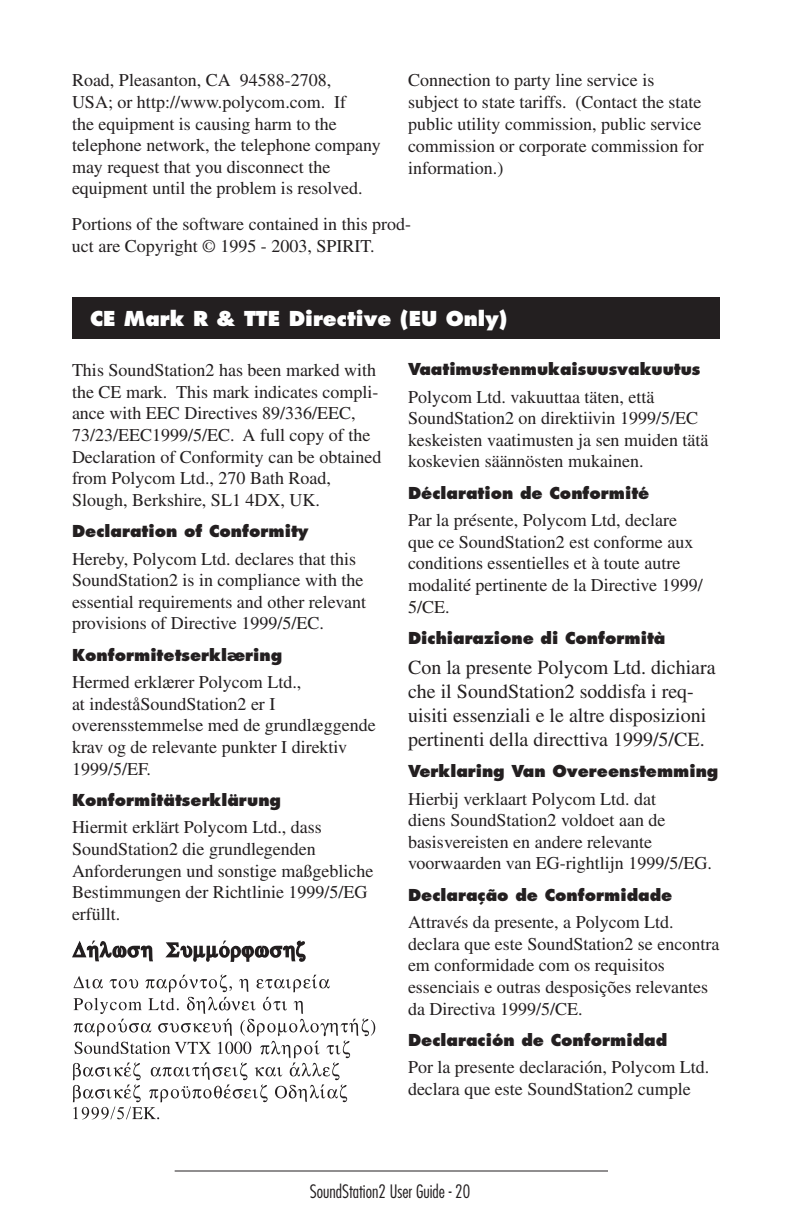
<style>
.page{position:relative;width:792px;height:1224px;background:#fff}
.page>*{position:absolute;margin:0;border:0;box-sizing:border-box;transform-origin:0 0}
.t1{font:20px/24px "Times";color:#231f20}
.t2{font:800 20px "Futura";color:#fff}
.t3{font:18px/21.6px "Times";color:#231f20}
.t4{font:300 condensed 18px "Futura";color:#231f20}
.t5{font:800 16px "Futura";color:#231f20}
.s1{font-family:"Times New Roman"}
</style>
<div class="page">
<hr style="left:175px;top:1170px;width:433px;height:2px;background:#231f20">
<div style="left:72px;top:298px;width:648px;height:41px;background:#231f20"></div>
<svg style="left:72px;top:940px;width:303px;height:179px"></svg>
<p class="t3" style="left:72px;top:69px;width:310px">Road, Pleasanton, CA 94588-2708,<br>USA; or http://www.polycom.com. If<br>the equipment is causing harm to the telephone network, the telephone company may request that you disconnect the equipment until the problem is resolved.</p>
<p class="t3" style="left:408px;top:69px;width:297px">Connection to party line service is subject to state tariffs. (Contact the state public utility commission, public service commission or corporate commission for information.)</p>
<p class="t3" style="left:72px;top:213px;width:341px">Portions of the software contained in this prod&shy;uct are Copyright © 1995 - 2003, SPIRIT.</p>
<p class="t2" style="left:90px;top:306px;width:419px">CE Mark R &amp; TTE Directive (EU Only)</p>
<p class="t3" style="left:72px;top:359px;width:311px">This SoundStation2 has been marked with the CE mark. This mark indicates compli&shy;ance with EEC Directives 89/336/EEC, 73/23/EEC1999/5/EC. A full copy of the Declaration of Conformity can be obtained from Polycom Ltd., 270 Bath Road, Slough, Berkshire, SL1 4DX, UK.</p>
<p class="t5" style="left:72px;top:521px;width:238px">Declaration of Conformity</p>
<p class="t3" style="left:72px;top:548px;width:296px">Hereby, Polycom Ltd. declares that this SoundStation2 is in compliance with the essential requirements and other relevant provisions of Directive 1999/5/EC.</p>
<p class="t5" style="left:72px;top:645px;width:212px">Konformitetserklæring</p>
<p class="t3" style="left:72px;top:671px;width:305px">Hermed erkl<span class="s1">æ</span>rer Polycom Ltd.,<br>at indest<span class="s1">å</span>SoundStation2 er I overensstemmelse med de grundlæggende krav og de relevante punkter I direktiv<br>1999/5/EF.</p>
<p class="t5" style="left:72px;top:790px;width:211px">Konformitätserklärung</p>
<p class="t3" style="left:72px;top:817px;width:303px">Hiermit erklärt Polycom Ltd., dass<br>SoundStation2 die grundlegenden<br>Anforderungen und sonstige maßgebliche<br>Bestimmungen der Richtlinie 1999/5/EG erfüllt.</p>
<p class="t5" style="left:408px;top:359px;width:294px">Vaatimustenmukaisuusvakuutus</p>
<p class="t3" style="left:408px;top:386px;width:302px">Polycom Ltd. vakuuttaa täten, että SoundStation2 on direktiivin 1999/5/EC keskeisten vaatimusten ja sen muiden tätä koskevien säännösten mukainen.</p>
<p class="t5" style="left:408px;top:482px;width:243px">Déclaration de Conformité</p>
<p class="t3" style="left:408px;top:509px;width:296px">Par la présente, Polycom Ltd, declare que ce SoundStation2 est conforme aux conditions essentielles et à toute autre modalité pertinente de la Directive 1999/ 5/CE.</p>
<p class="t5" style="left:408px;top:628px;width:259px">Dichiarazione di Conformità</p>
<p class="t1" style="left:408px;top:655px;width:309px">Con la presente Polycom Ltd. dichiara che il SoundStation2 soddisfa i req&shy;uisiti essenziali e le altre disposizioni pertinenti della directtiva 1999/5/CE.</p>
<p class="t5" style="left:408px;top:761px;width:312px">Verklaring Van Overeenstemming</p>
<p class="t3" style="left:408px;top:788px;width:305px">Hierbij verklaart Polycom Ltd. dat<br>diens SoundStation2 voldoet aan de basisvereisten en andere relevante voorwaarden van EG-rightlijn 1999/5/EG.</p>
<p class="t5" style="left:408px;top:884px;width:266px">Declaração de Conformidade</p>
<p class="t3" style="left:408px;top:911px;width:313px">Attravés da presente, a Polycom Ltd. declara que este SoundStation2 se encontra em conformidade com os requisitos essenciais e outras desposições relevantes da Directiva 1999/5/CE.</p>
<p class="t5" style="left:408px;top:1030px;width:261px">Declaración de Conformidad</p>
<p class="t3" style="left:408px;top:1056px;width:303px">Por la presente declaración, Polycom Ltd. declara que este SoundStation2 cumple</p>
<p class="t4" style="left:310px;top:1180px;width:162px">SoundStation2 User Guide - 20</p>
</div>
